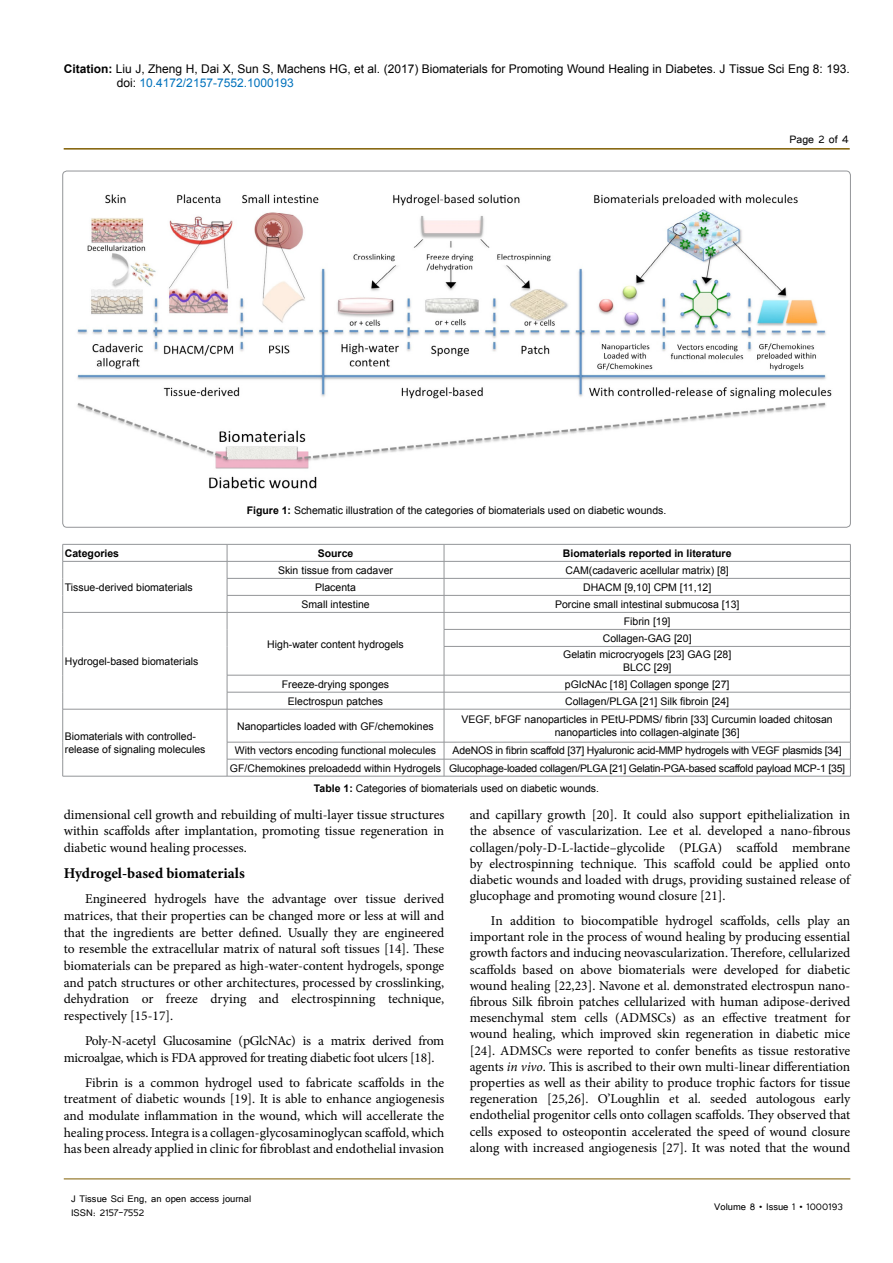
<style>
.page{position:relative;width:893px;height:1263px;background:#fff}
.page>*{position:absolute;margin:0;border:0;box-sizing:border-box;transform-origin:0 0}
.ssh{font:700 15px "Minion Pro";color:#000}
.t1{font:13.5px/16.2px "Minion Pro";letter-spacing:-.005em;color:#000;text-align:justify}
.t2{font:13.5px "Tunga";color:#000}
.t3{font:12px/14.4px "Arial";color:#000}
.t4{font:12px/14.4px "Tunga";color:#000}
.t5{font:10.5px/12.6px "Arial";color:#000}
.t6{font:10.5px "Arial";letter-spacing:-.02em;color:#000}
.t7{font:700 10.5px "Arial";color:#000}
.s1{font-weight:700}
.s2{color:#0072bc}
.s3{font-style:italic}
</style>
<div class="page">
<hr style="left:64px;top:148px;width:786px;height:2px;background:#7f5d00">
<hr style="left:64px;top:1179px;width:786px;height:1px;background:#7f5d00">
<img style="left:77px;top:194px;width:755px;height:295px">
<svg style="left:63px;top:545px;width:787px;height:231px"></svg>
<hr style="left:63px;top:561px;width:164px;height:1px;background:#939598">
<hr style="left:227px;top:561px;width:217px;height:1px;background:#939598">
<hr style="left:444px;top:561px;width:406px;height:1px;background:#939598">
<hr style="left:227px;top:578px;width:217px;height:1px;background:#939598">
<hr style="left:444px;top:578px;width:406px;height:1px;background:#939598">
<hr style="left:227px;top:595px;width:217px;height:1px;background:#939598">
<hr style="left:444px;top:595px;width:406px;height:1px;background:#939598">
<hr style="left:63px;top:612px;width:164px;height:1px;background:#939598">
<hr style="left:227px;top:612px;width:217px;height:1px;background:#939598">
<hr style="left:444px;top:612px;width:406px;height:1px;background:#939598">
<hr style="left:444px;top:629px;width:406px;height:1px;background:#939598">
<hr style="left:444px;top:646px;width:406px;height:1px;background:#939598">
<hr style="left:227px;top:675px;width:217px;height:1px;background:#939598">
<hr style="left:444px;top:675px;width:406px;height:1px;background:#939598">
<hr style="left:227px;top:692px;width:217px;height:1px;background:#939598">
<svg style="left:227px;top:545px;width:1px;height:164px"></svg>
<hr style="left:444px;top:692px;width:406px;height:1px;background:#939598">
<svg style="left:444px;top:545px;width:1px;height:164px"></svg>
<hr style="left:63px;top:709px;width:164px;height:1px;background:#939598">
<hr style="left:227px;top:709px;width:217px;height:1px;background:#939598">
<hr style="left:227px;top:709px;width:1px;height:33px;background:#939598">
<hr style="left:444px;top:709px;width:406px;height:1px;background:#939598">
<hr style="left:444px;top:709px;width:1px;height:33px;background:#939598">
<hr style="left:227px;top:742px;width:217px;height:1px;background:#939598">
<hr style="left:444px;top:742px;width:406px;height:1px;background:#939598">
<hr style="left:227px;top:759px;width:217px;height:1px;background:#939598">
<svg style="left:227px;top:742px;width:1px;height:34px"></svg>
<hr style="left:444px;top:759px;width:406px;height:1px;background:#939598">
<svg style="left:444px;top:742px;width:1px;height:34px"></svg>
<hr style="left:63px;top:544px;width:164px;height:1px;background:#939598">
<hr style="left:227px;top:544px;width:217px;height:1px;background:#939598">
<hr style="left:444px;top:544px;width:406px;height:1px;background:#939598">
<svg style="left:62px;top:544px;width:1px;height:165px"></svg>
<svg style="left:850px;top:544px;width:1px;height:165px"></svg>
<hr style="left:62px;top:709px;width:1px;height:33px;background:#939598">
<hr style="left:850px;top:709px;width:1px;height:33px;background:#939598">
<svg style="left:62px;top:742px;width:1px;height:34px"></svg>
<svg style="left:850px;top:742px;width:1px;height:34px"></svg>
<hr style="left:63px;top:776px;width:164px;height:1px;background:#939598">
<hr style="left:227px;top:776px;width:217px;height:1px;background:#939598">
<hr style="left:444px;top:776px;width:406px;height:1px;background:#939598">
<p class="t3" style="left:117px;top:61px;width:734px;text-indent:-53px"><span class="s1">Citation:</span> Liu J, Zheng H, Dai X, Sun S, Machens HG, et al. (2017) Biomaterials for Promoting Wound Healing in Diabetes. J Tissue Sci Eng 8: 193. doi: <span class="s2">10.4172/2157-7552.1000193</span></p>
<p class="t2" style="left:790px;top:131px;width:61px">Page 2 of 4</p>
<p class="t5" style="left:247px;top:504px;width:421px"><span class="s1">Figure 1:</span> Schematic illustration of the categories of biomaterials used on diabetic wounds.</p>
<p class="t7" style="left:65px;top:546px;width:56px">Categories</p>
<p class="t7" style="left:318px;top:546px;width:37px">Source</p>
<p class="t7" style="left:563px;top:546px;width:170px">Biomaterials reported in literature</p>
<p class="t5" style="left:65px;top:581px;width:129px">Tissue-derived biomaterials</p>
<p class="t5" style="left:278px;top:564px;width:116px">Skin tissue from cadaver</p>
<p class="t5" style="left:565px;top:564px;width:165px">CAM(cadaveric acellular matrix) [8]</p>
<p class="t5" style="left:315px;top:581px;width:42px">Placenta</p>
<p class="t5" style="left:583px;top:581px;width:130px">DHACM [9,10] CPM [11,12]</p>
<p class="t5" style="left:301px;top:598px;width:70px">Small intestine</p>
<p class="t5" style="left:555px;top:598px;width:186px">Porcine small intestinal submucosa [13]</p>
<p class="t5" style="left:65px;top:655px;width:135px">Hydrogel-based biomaterials</p>
<p class="t5" style="left:267px;top:638px;width:138px">High-water content hydrogels</p>
<p class="t5" style="left:624px;top:615px;width:48px">Fibrin [19]</p>
<p class="t5" style="left:603px;top:632px;width:90px">Collagen-GAG [20]</p>
<p class="t5" style="left:563px;top:648px;width:170px">Gelatin microcryogels [23] GAG [28]</p>
<p class="t5" style="left:623px;top:661px;width:50px">BLCC [29]</p>
<p class="t5" style="left:282px;top:678px;width:109px">Freeze-drying sponges</p>
<p class="t5" style="left:565px;top:678px;width:166px">pGIcNAc [18] Collagen sponge [27]</p>
<p class="t5" style="left:288px;top:695px;width:97px">Electrospun patches</p>
<p class="t5" style="left:565px;top:695px;width:166px">Collagen/PLGA [21] Silk fibroin [24]</p>
<p class="t5" style="left:65px;top:730px;width:142px">Biomaterials with controlled&shy;release of signaling molecules</p>
<p class="t5" style="left:237px;top:720px;width:198px">Nanoparticles loaded with GF/chemokines</p>
<p class="t5" style="left:462px;top:713px;width:373px;text-align:center">VEGF, bFGF nanoparticles in PEtU-PDMS/ fibrin [33] Curcumin loaded chitosan nanoparticles into collagen-alginate [36]</p>
<p class="t5" style="left:235px;top:745px;width:203px">With vectors encoding functional molecules</p>
<p class="t6" style="left:453px;top:744px;width:391px">AdeNOS in fibrin scaffold [37] Hyaluronic acid-MMP hydrogels with VEGF plasmids [34]</p>
<p class="t5" style="left:230px;top:762px;width:213px">GF/Chemokines preloadedd within Hydrogels</p>
<p class="t6" style="left:449px;top:761px;width:398px">Glucophage-loaded collagen/PLGA [21] Gelatin-PGA-based scaffold payload MCP-1 [35]</p>
<p class="t5" style="left:314px;top:782px;width:287px"><span class="s1">Table 1:</span> Categories of biomaterials used on diabetic wounds.</p>
<p class="t1" style="left:64px;top:807px;width:382px">dimensional cell growth and rebuilding of multi-layer tissue structures within scaffolds after implantation, promoting tissue regeneration in diabetic wound healing processes.</p>
<p class="ssh" style="left:64px;top:863px;width:183px">Hydrogel-based biomaterials</p>
<p class="t1" style="left:64px;top:891px;width:382px;line-height:16.6px;text-indent:21px">Engineered hydrogels have the advantage over tissue derived matrices, that their properties can be changed more or less at will and that the ingredients are better defined. Usually they are engineered to resemble the extracellular matrix of natural soft tissues [14]. These biomaterials can be prepared as high-water-content hydrogels, sponge and patch structures or other architectures, processed by crosslinking, dehydration or freeze drying and electrospinning technique, respectively [15-17].</p>
<p class="t1" style="left:64px;top:1032px;width:382px;line-height:16.6px;text-indent:21px">Poly-N-acetyl Glucosamine (pGlcNAc) is a matrix derived from microalgae, which is FDA approved for treating diabetic foot ulcers [18].</p>
<p class="t1" style="left:64px;top:1074px;width:382px;line-height:16.6px;text-indent:21px">Fibrin is a common hydrogel used to fabricate scaffolds in the treatment of diabetic wounds [19]. It is able to enhance angiogenesis and modulate inflammation in the wound, which will accellerate the healing process. Integra is a collagen-glycosaminoglycan scaffold, which has been already applied in clinic for fibroblast and endothelial invasion</p>
<p class="t4" style="left:71px;top:1190px;width:182px">J Tissue Sci Eng, an open access journal<br>ISSN: 2157-7552</p>
<p class="t1" style="left:470px;top:807px;width:382px">and capillary growth [20]. It could also support epithelialization in the absence of vascularization. Lee et al. developed a nano-fibrous collagen/poly-D-L-lactide–glycolide (PLGA) scaffold membrane by electrospinning technique. This scaffold could be applied onto diabetic wounds and loaded with drugs, providing sustained release of glucophage and promoting wound closure [21].</p>
<p class="t1" style="left:470px;top:912px;width:382px;text-indent:21px">In addition to biocompatible hydrogel scaffolds, cells play an important role in the process of wound healing by producing essential growth factors and inducing neovascularization. Therefore, cellularized scaffolds based on above biomaterials were developed for diabetic wound healing [22,23]. Navone et al. demonstrated electrospun nano&shy;fibrous Silk fibroin patches cellularized with human adipose-derived mesenchymal stem cells (ADMSCs) as an effective treatment for wound healing, which improved skin regeneration in diabetic mice [24]. ADMSCs were reported to confer benefits as tissue restorative agents <span class="s3">in vivo</span>. This is ascribed to their own multi-linear differentiation properties as well as their ability to produce trophic factors for tissue regeneration [25,26]. O’Loughlin et al. seeded autologous early endothelial progenitor cells onto collagen scaffolds. They observed that cells exposed to osteopontin accelerated the speed of wound closure along with increased angiogenesis [27]. It was noted that the wound</p>
<p class="t4" style="left:714px;top:1199px;width:130px">Volume 8 • Issue 1 • 1000193</p>
</div>
